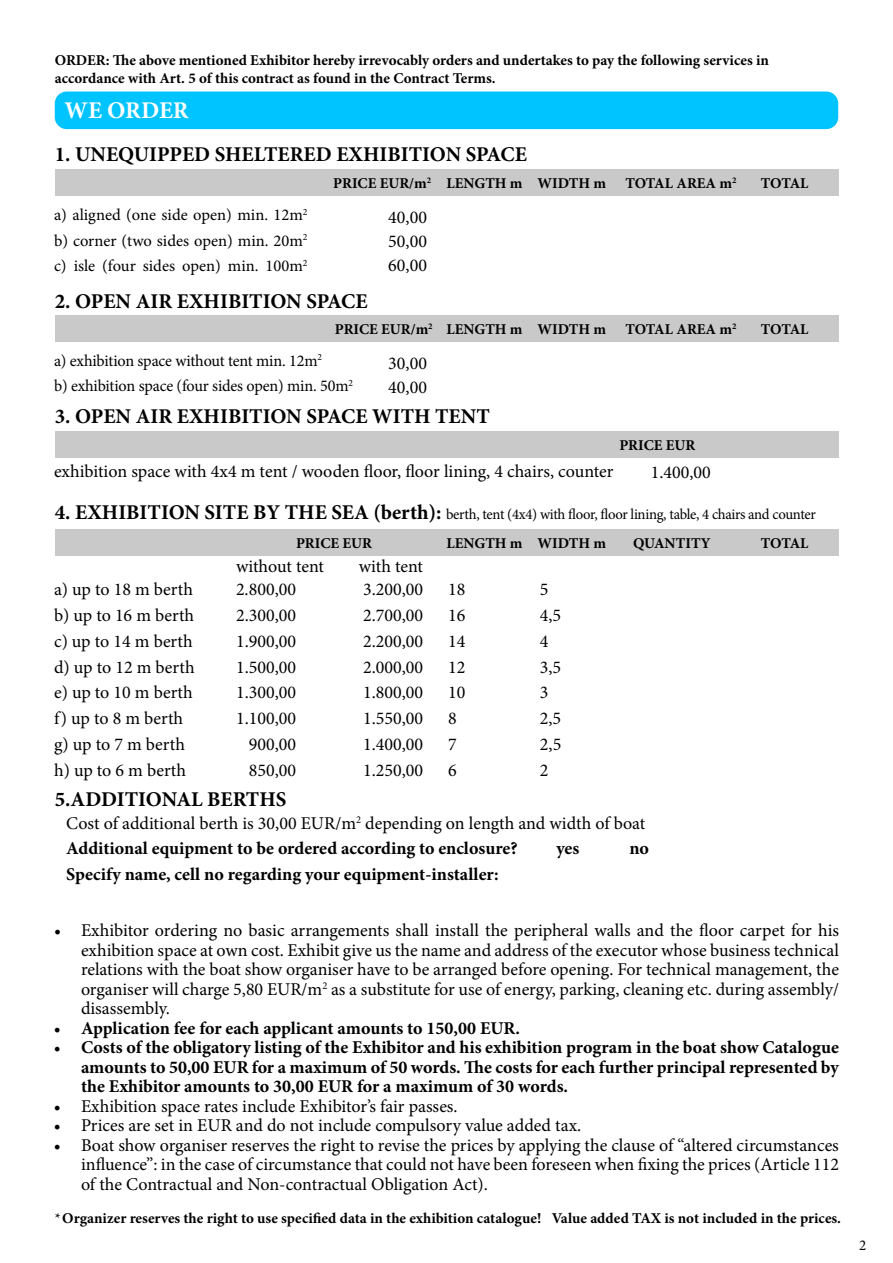
<style>
.page{position:relative;width:893px;height:1263px;background:#fff}
.page>*{position:absolute;margin:0;border:0;box-sizing:border-box;transform-origin:0 0}
.t1{font:700 24px "Minion Pro";color:#fff}
.t2{font:700 21px "Minion Pro";color:#000}
.t3{font:18px/19.5px "Minion Pro";color:#000;text-align:justify}
.t4{font:700 18px/19.5px "Minion Pro";color:#000;text-align:justify}
.t5{font:16.5px/25.5px "Minion Pro";letter-spacing:-.01em;color:#000;text-align:justify}
.t6{font:700 15px/18px "Minion Pro";color:#000}
.t7{font:15px "Minion Pro";letter-spacing:-.02em;color:#000}
.s1{font-weight:700;font-size:21px}
.s2{font-weight:400}
</style>
<div class="page">
<div style="left:55px;top:431px;width:783px;height:27px;background:#c9c9c9"></div>
<div style="left:55px;top:169px;width:783px;height:27px;background:#c9c9c9"></div>
<div style="left:55px;top:92px;width:783px;height:37px;background:#00c4ff;border-radius:12px"></div>
<div style="left:55px;top:315px;width:783px;height:27px;background:#c9c9c9"></div>
<div style="left:55px;top:529px;width:783px;height:27px;background:#c9c9c9"></div>
<p class="t6" style="left:55px;top:51px;width:716px">ORDER: The above mentioned Exhibitor hereby irrevocably orders and undertakes to pay the following services in accordance with Art. 5 of this contract as found in the Contract Terms.</p>
<h1 class="t1" style="left:65px;top:94px;width:126px">WE ORDER</h1>
<p class="t2" style="left:55px;top:139px;width:474px">1. UNEQUIPPED SHELTERED EXHIBITION SPACE</p>
<p class="t5" style="left:54px;top:202px;width:255px">a) aligned (one side open) min. 12m<sup>2 </sup>b) corner (two sides open) min. 20m<sup>2 </sup>c) isle (four sides open) min. 100m<sup>2</sup></p>
<p class="t6" style="left:333px;top:174px;width:99px">PRICE EUR/m<sup>2</sup></p>
<p class="t3" style="left:388px;top:207px;width:40px">40,00</p>
<p class="t3" style="left:388px;top:232px;width:40px">50,00</p>
<p class="t3" style="left:388px;top:255px;width:40px">60,00</p>
<p class="t2" style="left:55px;top:286px;width:314px">2. OPEN AIR EXHIBITION SPACE</p>
<p class="t6" style="left:335px;top:320px;width:99px">PRICE EUR/m<sup>2</sup></p>
<p class="t5" style="left:54px;top:348px;width:300px">a) exhibition space without tent min. 12m<sup>2<br></sup>b) exhibition space (four sides open) min. 50m<sup>2</sup></p>
<p class="t3" style="left:388px;top:353px;width:40px">30,00</p>
<p class="t3" style="left:388px;top:377px;width:40px">40,00</p>
<p class="t6" style="left:446px;top:174px;width:78px">LENGTH m</p>
<p class="t6" style="left:446px;top:320px;width:78px">LENGTH m</p>
<p class="t2" style="left:55px;top:402px;width:437px">3. OPEN AIR EXHIBITION SPACE WITH TENT</p>
<p class="t6" style="left:537px;top:174px;width:70px">WIDTH m</p>
<p class="t6" style="left:537px;top:320px;width:70px">WIDTH m</p>
<p class="t6" style="left:625px;top:174px;width:112px">TOTAL AREA m<sup>2</sup></p>
<p class="t6" style="left:625px;top:320px;width:112px">TOTAL AREA m<sup>2</sup></p>
<p class="t6" style="left:619px;top:436px;width:77px">PRICE EUR</p>
<p class="t3" style="left:54px;top:461px;width:561px">exhibition space with 4x4 m tent / wooden floor, floor lining, 4 chairs, counter</p>
<p class="t3" style="left:651px;top:462px;width:62px">1.400,00</p>
<p class="t6" style="left:761px;top:174px;width:49px">TOTAL</p>
<p class="t6" style="left:761px;top:320px;width:49px">TOTAL</p>
<p class="t7" style="left:55px;top:504px;width:763px"><span class="s1">4. EXHIBITION SITE BY THE SEA (berth):</span> berth, tent (4x4) with floor, floor lining, table, 4 chairs and counter</p>
<p class="t6" style="left:296px;top:534px;width:77px">PRICE EUR</p>
<p class="t3" style="left:236px;top:556px;width:90px">without tent</p>
<p class="t3" style="left:359px;top:556px;width:66px">with tent</p>
<p class="t6" style="left:446px;top:534px;width:78px">LENGTH m</p>
<p class="t6" style="left:537px;top:534px;width:70px">WIDTH m</p>
<p class="t3" style="left:54px;top:580px;width:140px">a) up to 18 m berth</p>
<p class="t3" style="left:236px;top:580px;width:62px">2.800,00</p>
<p class="t3" style="left:363px;top:580px;width:62px">3.200,00</p>
<p class="t3" style="left:448px;top:580px;width:19px">18</p>
<p class="t3" style="left:540px;top:580px;width:10px">5</p>
<p class="t3" style="left:54px;top:606px;width:142px">b) up to 16 m berth</p>
<p class="t3" style="left:236px;top:606px;width:62px">2.300,00</p>
<p class="t3" style="left:363px;top:606px;width:62px">2.700,00</p>
<p class="t3" style="left:448px;top:606px;width:19px">16</p>
<p class="t3" style="left:540px;top:606px;width:23px">4,5</p>
<p class="t3" style="left:54px;top:631px;width:140px">c) up to 14 m berth</p>
<p class="t3" style="left:236px;top:631px;width:62px">1.900,00</p>
<p class="t3" style="left:363px;top:631px;width:62px">2.200,00</p>
<p class="t3" style="left:448px;top:631px;width:19px">14</p>
<p class="t3" style="left:540px;top:631px;width:10px">4</p>
<p class="t3" style="left:54px;top:657px;width:142px">d) up to 12 m berth</p>
<p class="t3" style="left:236px;top:657px;width:62px">1.500,00</p>
<p class="t3" style="left:363px;top:657px;width:62px">2.000,00</p>
<p class="t3" style="left:448px;top:657px;width:19px">12</p>
<p class="t3" style="left:540px;top:657px;width:23px">3,5</p>
<p class="t3" style="left:54px;top:683px;width:140px">e) up to 10 m berth</p>
<p class="t3" style="left:236px;top:683px;width:62px">1.300,00</p>
<p class="t3" style="left:363px;top:683px;width:62px">1.800,00</p>
<p class="t3" style="left:448px;top:683px;width:19px">10</p>
<p class="t3" style="left:540px;top:683px;width:10px">3</p>
<p class="t3" style="left:54px;top:709px;width:131px">f) up to 8 m berth</p>
<p class="t3" style="left:236px;top:709px;width:62px">1.100,00</p>
<p class="t3" style="left:363px;top:709px;width:62px">1.550,00</p>
<p class="t3" style="left:448px;top:709px;width:10px">8</p>
<p class="t3" style="left:540px;top:709px;width:23px">2,5</p>
<p class="t3" style="left:54px;top:760px;width:134px">h) up to 6 m berth</p>
<p class="t3" style="left:249px;top:760px;width:49px">850,00</p>
<p class="t3" style="left:363px;top:760px;width:62px">1.250,00</p>
<p class="t3" style="left:448px;top:760px;width:10px">6</p>
<p class="t3" style="left:540px;top:760px;width:10px">2</p>
<p class="t3" style="left:54px;top:734px;width:132px">g) up to 7 m berth</p>
<p class="t3" style="left:249px;top:734px;width:49px">900,00</p>
<p class="t3" style="left:363px;top:734px;width:62px">1.400,00</p>
<p class="t3" style="left:448px;top:734px;width:10px">7</p>
<p class="t3" style="left:540px;top:734px;width:23px">2,5</p>
<p class="t2" style="left:55px;top:784px;width:233px">5.ADDITIONAL BERTHS</p>
<p class="t6" style="left:633px;top:534px;width:79px">QUANTITY</p>
<p class="t3" style="left:66px;top:813px;width:581px">Cost of additional berth is 30,00 EUR/m<sup>2</sup> depending on length and width of boat</p>
<p class="t4" style="left:66px;top:835px;width:453px;line-height:25.8px">Additional equipment to be ordered according to enclosure?<br>Specify name, cell no regarding your equipment-installer:</p>
<p class="t4" style="left:556px;top:838px;width:25px">yes</p>
<p class="t4" style="left:629px;top:838px;width:21px">no</p>
<p class="t6" style="left:761px;top:534px;width:49px">TOTAL</p>
<p class="t3" style="left:81px;top:921px;width:759px;text-indent:-27px">• Exhibitor ordering no basic arrangements shall install the peripheral walls and the floor carpet for his exhibition space at own cost. Exhibit give us the name and address of the executor whose business technical relations with the boat show organiser have to be arranged before opening. For technical management, the organiser will charge 5,80 EUR/m<sup>2</sup> as a substitute for use of energy, parking, cleaning etc. during assembly/ disassembly.</p>
<p class="t4" style="left:54px;top:1018px;width:468px"><span class="s2">•</span> Application fee for each applicant amounts to 150,00 EUR.</p>
<p class="t4" style="left:81px;top:1038px;width:759px;text-indent:-27px"><span class="s2">•</span> Costs of the obligatory listing of the Exhibitor and his exhibition program in the boat show Catalogue amounts to 50,00 EUR for a maximum of 50 words. The costs for each further principal represented by the Exhibitor amounts to 30,00 EUR for a maximum of 30 words.</p>
<p class="t3" style="left:54px;top:1096px;width:405px">• Exhibition space rates include Exhibitor’s fair passes.</p>
<p class="t3" style="left:54px;top:1116px;width:529px">• Prices are set in EUR and do not include compulsory value added tax.</p>
<p class="t3" style="left:81px;top:1135px;width:759px;text-indent:-27px">• Boat show organiser reserves the right to revise the prices by applying the clause of “altered circumstances influence”: in the case of circumstance that could not have been foreseen when fixing the prices (Article 112 of the Contractual and Non-contractual Obligation Act).</p>
<p class="t6" style="left:55px;top:1209px;width:788px"><span class="s2">*</span>Organizer reserves the right to use specified data in the exhibition catalogue! Value added TAX is not included in the prices.</p>
<p class="t7" style="left:859px;top:1235px;width:9px">2</p>
</div>
